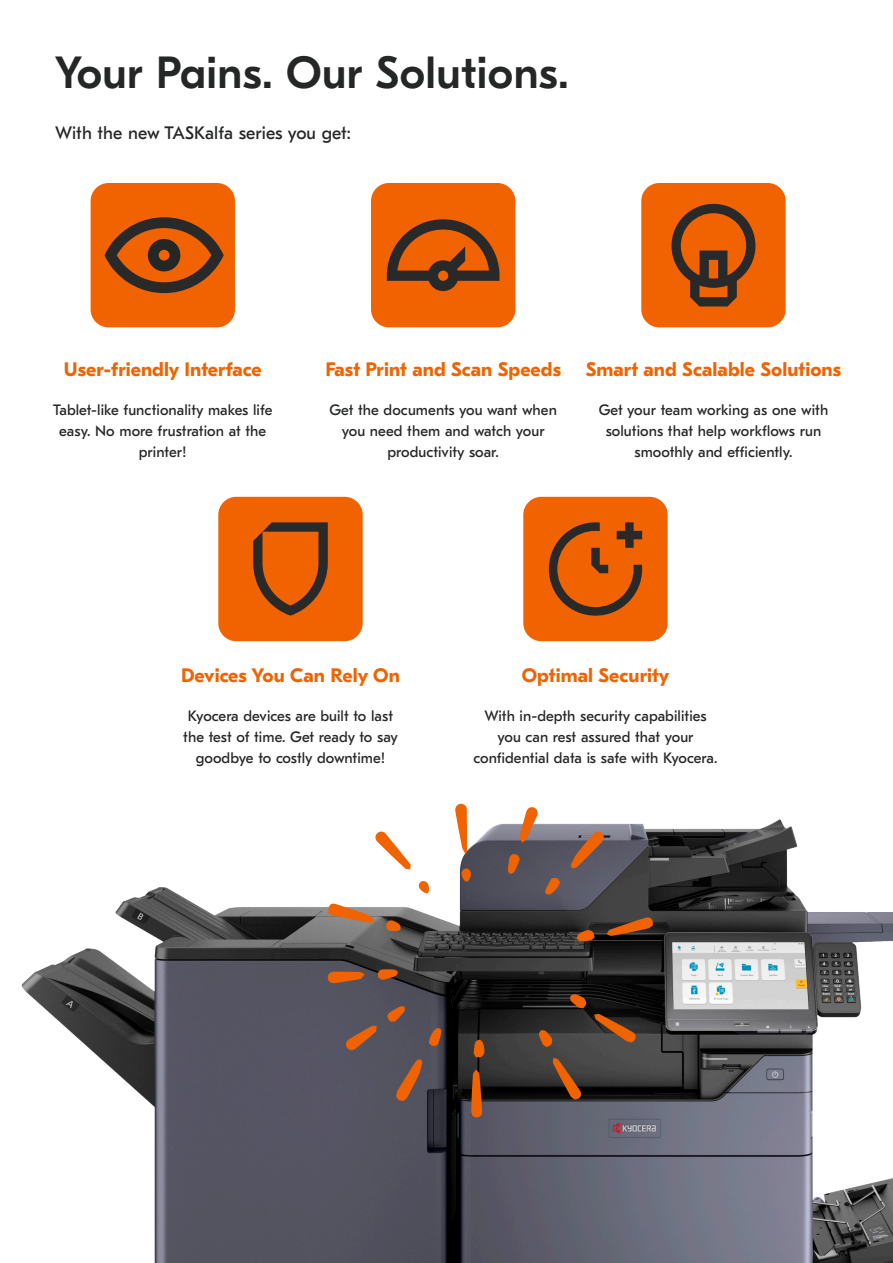
<style>
.page{position:relative;width:893px;height:1263px;background:#fff}
.page>*{position:absolute;margin:0;border:0;box-sizing:border-box;transform-origin:0 0}
.t1{font:500 45px "GT Eesti Pro Display";letter-spacing:.01em;color:#252626}
.t2{font:700 19.5px "GT Eesti Pro Text";letter-spacing:.005em;color:#f06300}
.t3{font:18px "GT Eesti Pro Text";letter-spacing:.005em;color:#252626}
.t4{font:15px/21px "GT Eesti Pro Text";letter-spacing:.005em;color:#252626;text-align:center}
</style>
<div class="page">
<div style="left:91px;top:183px;width:144px;height:144px;background:#f06300;border-radius:18px"></div>
<div style="left:371px;top:183px;width:144px;height:144px;background:#f06300;border-radius:18px"></div>
<div style="left:641px;top:183px;width:145px;height:144px;background:#f06300;border-radius:18px"></div>
<div style="left:218px;top:497px;width:145px;height:144px;background:#f06300;border-radius:18px"></div>
<div style="left:523px;top:497px;width:145px;height:144px;background:#f06300;border-radius:18px"></div>
<svg style="left:105px;top:217px;width:119px;height:76px"></svg>
<svg style="left:671px;top:204px;width:84px;height:102px"></svg>
<svg style="left:549px;top:522px;width:93px;height:94px"></svg>
<svg style="left:253px;top:522px;width:75px;height:94px"></svg>
<svg style="left:387px;top:219px;width:112px;height:72px"></svg>
<img style="left:21px;top:819px;width:872px;height:444px">
<svg style="left:375px;top:831px;width:36px;height:38px"></svg>
<svg style="left:571px;top:831px;width:34px;height:37px"></svg>
<svg style="left:328px;top:903px;width:46px;height:20px"></svg>
<svg style="left:607px;top:916px;width:47px;height:20px"></svg>
<svg style="left:455px;top:803px;width:12px;height:50px"></svg>
<svg style="left:519px;top:807px;width:20px;height:35px"></svg>
<svg style="left:508px;top:854px;width:13px;height:20px"></svg>
<svg style="left:544px;top:878px;width:16px;height:17px"></svg>
<svg style="left:395px;top:1059px;width:27px;height:43px"></svg>
<svg style="left:428px;top:1028px;width:14px;height:18px"></svg>
<svg style="left:577px;top:930px;width:18px;height:11px"></svg>
<svg style="left:471px;top:1069px;width:11px;height:50px"></svg>
<svg style="left:474px;top:1040px;width:11px;height:18px"></svg>
<svg style="left:594px;top:1013px;width:43px;height:29px"></svg>
<svg style="left:570px;top:994px;width:16px;height:14px"></svg>
<svg style="left:552px;top:1058px;width:31px;height:42px"></svg>
<svg style="left:539px;top:1030px;width:14px;height:17px"></svg>
<svg style="left:386px;top:919px;width:16px;height:12px"></svg>
<svg style="left:418px;top:880px;width:12px;height:14px"></svg>
<svg style="left:461px;top:868px;width:10px;height:14px"></svg>
<svg style="left:328px;top:972px;width:37px;height:12px"></svg>
<svg style="left:377px;top:969px;width:21px;height:11px"></svg>
<svg style="left:345px;top:1025px;width:32px;height:26px"></svg>
<svg style="left:387px;top:1006px;width:18px;height:16px"></svg>
<p class="t1" style="left:55px;top:48px;width:515px">Your Pains. Our Solutions.</p>
<p class="t3" style="left:55px;top:123px;width:297px">With the new TASKalfa series you get:</p>
<p class="t2" style="left:64px;top:358px;width:199px">User-friendly Interface</p>
<p class="t4" style="left:53px;top:399px;width:221px">Tablet-like functionality makes life easy. No more frustration at the printer!</p>
<p class="t2" style="left:325px;top:358px;width:237px">Fast Print and Scan Speeds</p>
<p class="t4" style="left:329px;top:399px;width:229px">Get the documents you want when you need them and watch your productivity soar.</p>
<p class="t2" style="left:586px;top:358px;width:257px">Smart and Scalable Solutions</p>
<p class="t4" style="left:599px;top:399px;width:231px">Get your team working as one with solutions that help workflows run smoothly and efficiently.</p>
<p class="t2" style="left:181px;top:665px;width:220px">Devices You Can Rely On</p>
<p class="t4" style="left:183px;top:706px;width:216px">Kyocera devices are built to last the test of time. Get ready to say goodbye to costly downtime!</p>
<p class="t2" style="left:522px;top:665px;width:149px">Optimal Security</p>
<p class="t4" style="left:474px;top:706px;width:245px">With in-depth security capabilities you can rest assured that your confidential data is safe with Kyocera.</p>
</div>
